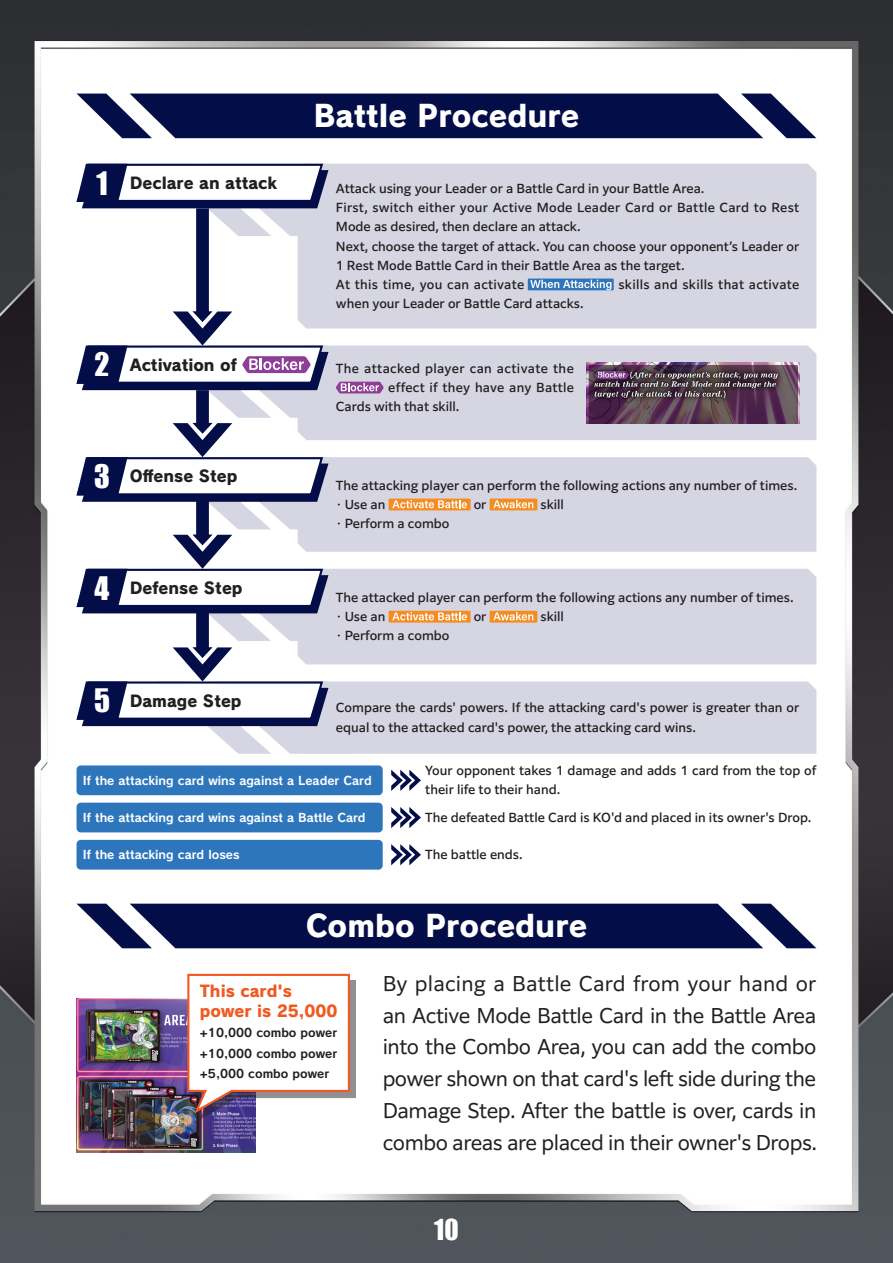
<style>
.page{position:relative;width:893px;height:1263px;background:#fff}
.page>*{position:absolute;margin:0;border:0;box-sizing:border-box;transform-origin:0 0}
.t1{font:29.7px "Rodin NTLG Pro EB";color:#fff}
.t2{font:29.7px "Impact";color:#fff}
.t3{font:26.55px "Impact";color:#fff}
.t4{font:19.2px/32px "PUD Shin Go Pr 6 N";letter-spacing:-.025em;color:#231f20;text-align:justify}
.t5{font:15.9px "Rodin NTLG Pro EB";color:#231f20}
.t6{font:15.9px/19.2px "Rodin NTLG Pro EB";color:#f15921}
.t7{font:500 11.7px/19.2px "PUD Shin Go Pr 6 N";color:#231f20}
.t8{font:11.7px "Rodin NTLG Pro B";color:#fff}
.t9{font:11.7px/20.2px "Rodin NTLG Pro B";color:#231f20;text-align:justify}
.t10{font:500 11.7px "PUD Shin Go Pr 6 N";letter-spacing:.035em;color:#231f20}
.t11{font:500 11.7px "PUD Shin Go Pr 6 N";letter-spacing:.025em;color:#231f20}
.t12{font:500 11.7px "PUD Shin Go Pr 6 N";letter-spacing:.02em;color:#231f20}
.s1{font-family:"Impact";font-size:29.7px;color:#fff}
</style>
<div class="page">
<img style="left:0;top:0;width:893px;height:1263px">
<img style="left:77px;top:998px;width:179px;height:154px">
<img style="left:78px;top:1077px;width:78px;height:57px">
<img style="left:100px;top:1085px;width:79px;height:57px">
<div style="left:123px;top:1093px;width:81px;height:60px;background:#231f20;opacity:.5"></div>
<img style="left:123px;top:1093px;width:78px;height:57px">
<div style="left:84px;top:1008px;width:81px;height:60px;background:#231f20;opacity:.5"></div>
<img style="left:84px;top:1008px;width:78px;height:57px">
<div style="left:298px;top:164px;width:518px;height:164px;background:#d5d6e2"></div>
<div style="left:384px;top:345px;width:432px;height:95px;background:#d5d6e2"></div>
<div style="left:384px;top:457px;width:432px;height:95px;background:#d5d6e2"></div>
<div style="left:298px;top:569px;width:518px;height:78px;background:#d5d6e2"></div>
<svg style="left:77px;top:94px;width:739px;height:44px;background:#232c60"></svg>
<svg style="left:77px;top:904px;width:739px;height:44px;background:#232c60"></svg>
<svg style="left:75px;top:162px;width:274px;height:74px"></svg>
<svg style="left:528px;top:279px;width:86px;height:11px"></svg>
<svg style="left:530px;top:280px;width:81px;height:10px"></svg>
<svg style="left:389px;top:499px;width:82px;height:11px"></svg>
<svg style="left:392px;top:500px;width:75px;height:8px"></svg>
<svg style="left:490px;top:499px;width:47px;height:11px"></svg>
<svg style="left:493px;top:500px;width:40px;height:8px"></svg>
<svg style="left:389px;top:611px;width:82px;height:12px"></svg>
<svg style="left:392px;top:612px;width:75px;height:8px"></svg>
<svg style="left:490px;top:611px;width:47px;height:12px"></svg>
<svg style="left:493px;top:612px;width:40px;height:8px"></svg>
<img style="left:587px;top:362px;width:212px;height:61px">
<div style="left:196px;top:208px;width:13px;height:107px;background:#030e49"></div>
<svg style="left:75px;top:311px;width:309px;height:330px"></svg>
<div style="left:196px;top:611px;width:13px;height:40px;background:#030e49"></div>
<svg style="left:75px;top:647px;width:741px;height:107px"></svg>
<div style="left:77px;top:765px;width:306px;height:30px;background:#2e76bc;border-radius:4px"></div>
<div style="left:77px;top:803px;width:306px;height:29px;background:#2e76bc;border-radius:4px"></div>
<div style="left:77px;top:840px;width:306px;height:30px;background:#2e76bc;border-radius:4px"></div>
<svg style="left:391px;top:770px;width:30px;height:21px"></svg>
<svg style="left:391px;top:807px;width:30px;height:21px"></svg>
<svg style="left:391px;top:844px;width:30px;height:21px"></svg>
<div style="left:193px;top:980px;width:163px;height:140px;background:#231f20;opacity:.5"></div>
<svg style="left:186px;top:973px;width:165px;height:143px"></svg>
<h1 class="t2" style="left:96px;top:160px;width:13px">1</h1>
<h3 class="t5" style="left:130px;top:172px;width:149px">Declare an attack</h3>
<h3 class="t5" style="left:95px;top:354px;width:144px"><span class="s1">2</span> Activation of</h3>
<h3 class="t5" style="left:94px;top:465px;width:145px"><span class="s1">3</span> Offense Step</h3>
<h3 class="t5" style="left:95px;top:577px;width:149px"><span class="s1">4</span> Defense Step</h3>
<h3 class="t5" style="left:94px;top:689px;width:149px"><span class="s1">5</span> Damage Step</h3>
<h1 class="t1" style="left:314px;top:95px;width:267px">Battle Procedure</h1>
<p class="t7" style="left:336px;top:179px;width:465px">Attack using your Leader or a Battle Card in your Battle Area.<br>First, switch either your Active Mode Leader Card or Battle Card to Rest Mode as desired, then declare an attack.<br>Next, choose the target of attack. You can choose your opponentʼs Leader or 1 Rest Mode Battle Card in their Battle Area as the target.<br>At this time, you can activate</p>
<p class="t11" style="left:618px;top:278px;width:182px">skills and skills that activate</p>
<p class="t7" style="left:336px;top:294px;width:249px">when your Leader or Battle Card attacks.</p>
<p class="t10" style="left:336px;top:362px;width:240px">The attacked player can activate the</p>
<p class="t12" style="left:388px;top:381px;width:187px">effect if they have any Battle</p>
<p class="t7" style="left:336px;top:397px;width:125px">Cards with that skill.</p>
<p class="t7" style="left:333px;top:476px;width:466px">The attacking player can perform the following actions any number of times.・Use an</p>
<p class="t7" style="left:474px;top:495px;width:14px">or</p>
<p class="t7" style="left:540px;top:495px;width:25px">skill</p>
<p class="t7" style="left:333px;top:514px;width:118px">・Perform a combo</p>
<p class="t7" style="left:333px;top:588px;width:462px">The attacked player can perform the following actions any number of times.・Use an</p>
<p class="t7" style="left:474px;top:607px;width:14px">or</p>
<p class="t7" style="left:540px;top:607px;width:25px">skill</p>
<p class="t7" style="left:333px;top:626px;width:118px">・Perform a combo</p>
<p class="t7" style="left:336px;top:699px;width:465px">Compare the cards' powers. If the attacking card's power is greater than or equal to the attacked card's power, the attacking card wins.</p>
<p class="t8" style="left:83px;top:772px;width:290px">If the attacking card wins against a Leader Card</p>
<p class="t8" style="left:83px;top:810px;width:284px">If the attacking card wins against a Battle Card</p>
<p class="t8" style="left:83px;top:847px;width:158px">If the attacking card loses</p>
<p class="t7" style="left:425px;top:761px;width:393px">Your opponent takes 1 damage and adds 1 card from the top of their life to their hand.</p>
<p class="t7" style="left:425px;top:808px;width:388px">The defeated Battle Card is KO'd and placed in its owner's Drop.</p>
<p class="t7" style="left:425px;top:845px;width:99px">The battle ends.</p>
<h1 class="t1" style="left:306px;top:905px;width:283px">Combo Procedure</h1>
<h3 class="t6" style="left:200px;top:981px;width:139px">This card's power is 25,000</h3>
<p class="t9" style="left:200px;top:1022px;width:139px">+10,000 combo power +10,000 combo power +5,000 combo power</p>
<p class="t4" style="left:383px;top:968px;width:436px">By placing a Battle Card from your hand or an Active Mode Battle Card in the Battle Area into the Combo Area, you can add the combo power shown on that card's left side during the Damage Step. After the battle is over, cards in combo areas are placed in their owner's Drops.</p>
<h2 class="t3" style="left:434px;top:1209px;width:26px">10</h2>
</div>
